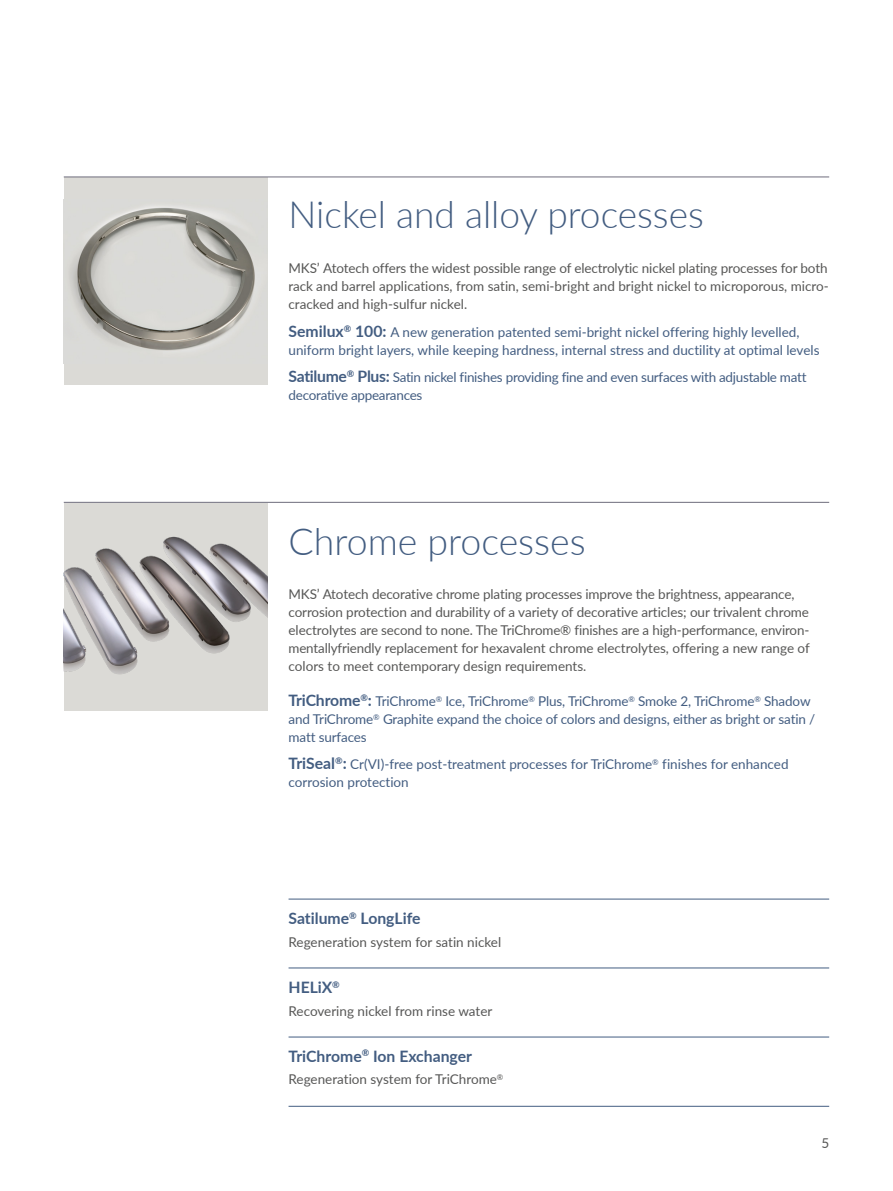
<style>
.page{position:relative;width:893px;height:1191px;background:#fff}
.page>*{position:absolute;margin:0;border:0;box-sizing:border-box;transform-origin:0 0}
.t1{font:300 37.5px "Lato";color:#435d81}
.t2{font:700 15.75px "Lato";color:#435d81}
.t3{font:13.5px/18px "Lato";letter-spacing:-.005em;color:#575756;text-align:justify}
.t4{font:13.5px/18px "Lato";letter-spacing:-.01em;color:#435d81}
.s1{font-weight:700;font-size:15.75px}
</style>
<div class="page">
<hr style="left:289px;top:967px;width:540px;height:1px;background:#435d81">
<hr style="left:289px;top:1036px;width:540px;height:1px;background:#435d81">
<hr style="left:289px;top:1106px;width:540px;height:1px;background:#435d81">
<div style="left:64px;top:177px;width:203px;height:208px;background:#dbdad6"></div>
<img style="left:70px;top:206px;width:185px;height:144px">
<div style="left:64px;top:503px;width:203px;height:207px;background:#dbdad6"></div>
<img style="left:64px;top:548px;width:56px;height:127px">
<img style="left:110px;top:536px;width:157px;height:138px">
<hr style="left:64px;top:177px;width:765px;height:1px;background:#6e6d7c">
<hr style="left:64px;top:502px;width:765px;height:1px;background:#6e6d7c">
<hr style="left:289px;top:898px;width:540px;height:1px;background:#435d81">
<h1 class="t1" style="left:289px;top:189px;width:417px">Nickel and alloy processes</h1>
<p class="t3" style="left:289px;top:258px;width:542px">MKS’ Atotech offers the widest possible range of electrolytic nickel plating processes for both rack and barrel applications, from satin, semi-bright and bright nickel to microporous, micro&shy;cracked and high-sulfur nickel.</p>
<p class="t4" style="left:289px;top:323px;width:532px"><span class="s1">Semilux</span><sup>®</sup> <span class="s1">100:</span> A new generation patented semi-bright nickel offering highly levelled, uniform bright layers, while keeping hardness, internal stress and ductility at optimal levels</p>
<p class="t4" style="left:289px;top:368px;width:519px"><span class="s1">Satilume</span><sup>®</sup> <span class="s1">Plus:</span> Satin nickel finishes providing fine and even surfaces with adjustable matt decorative appearances</p>
<h1 class="t1" style="left:289px;top:515px;width:299px">Chrome processes</h1>
<p class="t3" style="left:289px;top:585px;width:523px;text-align:left">MKS’ Atotech decorative chrome plating processes improve the brightness, appearance, corrosion protection and durability of a variety of decorative articles; our trivalent chrome electrolytes are second to none. The TriChrome® finishes are a high-performance, environ&shy;mentallyfriendly replacement for hexavalent chrome electrolytes, offering a new range of colors to meet contemporary design requirements.</p>
<p class="t4" style="left:289px;top:692px;width:528px"><span class="s1">TriChrome</span><sup>®</sup><span class="s1">:</span> TriChrome<sup>®</sup> Ice, TriChrome<sup>®</sup> Plus, TriChrome<sup>®</sup> Smoke 2, TriChrome<sup>®</sup> Shadow and TriChrome<sup>®</sup> Graphite expand the choice of colors and designs, either as bright or satin / matt surfaces</p>
<p class="t4" style="left:289px;top:755px;width:501px"><span class="s1">TriSeal</span><sup>®</sup><span class="s1">:</span> Cr(VI)-free post-treatment processes for TriChrome<sup>®</sup> finishes for enhanced corrosion protection</p>
<p class="t2" style="left:289px;top:907px;width:133px">Satilume<sup>®</sup> LongLife</p>
<p class="t3" style="left:289px;top:932px;width:214px">Regeneration system for satin nickel</p>
<p class="t2" style="left:289px;top:975px;width:53px">HELiX<sup>®</sup></p>
<p class="t3" style="left:289px;top:1001px;width:205px">Recovering nickel from rinse water</p>
<p class="t2" style="left:289px;top:1044px;width:185px">TriChrome<sup>®</sup> Ion Exchanger</p>
<p class="t3" style="left:289px;top:1069px;width:216px">Regeneration system for TriChrome<sup>®</sup></p>
<p class="t3" style="left:821px;top:1134px;width:9px">5</p>
</div>
